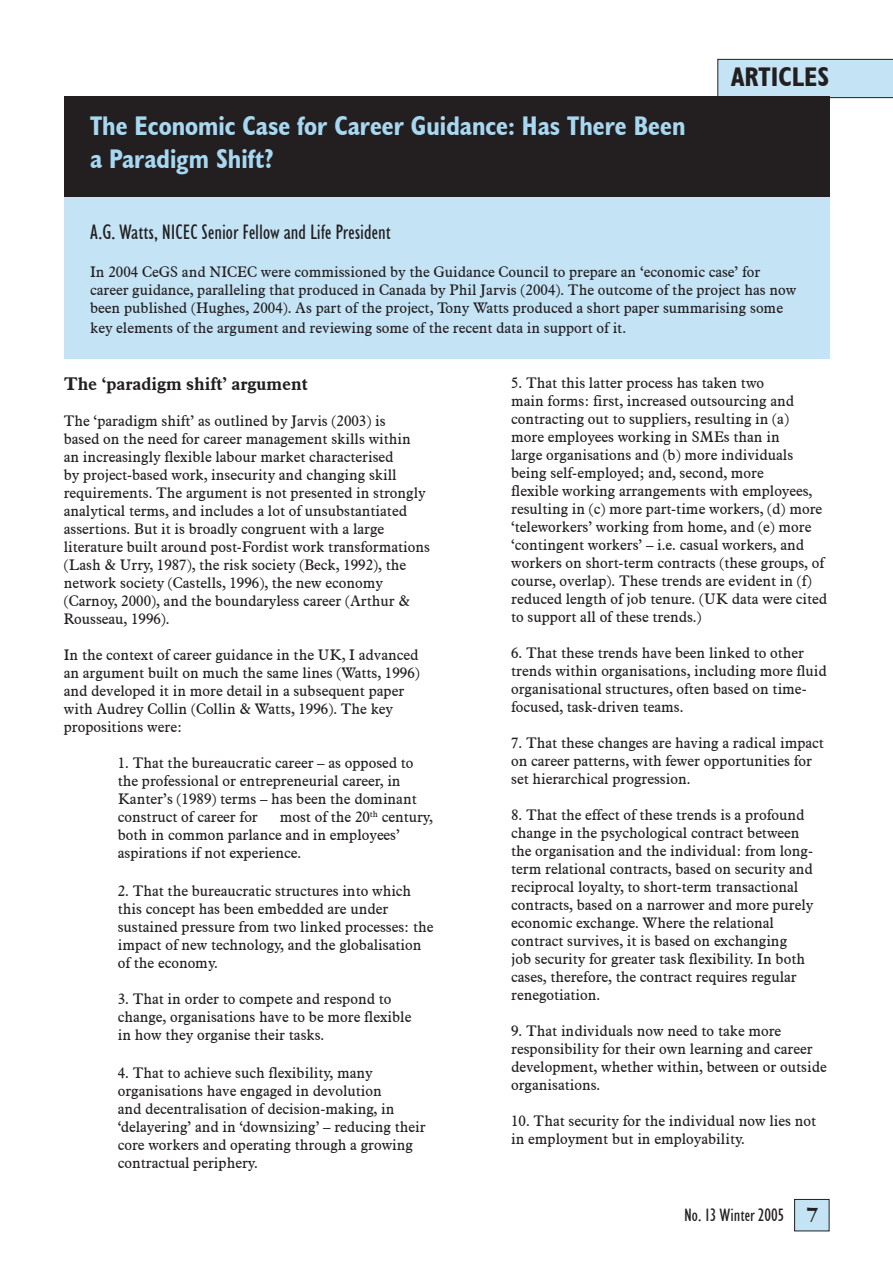
<style>
.page{position:relative;width:893px;height:1263px;background:#fff}
.page>*{position:absolute;margin:0;border:0;box-sizing:border-box;transform-origin:0 0}
.t1{font:700 condensed 27px/32.4px "Humanist 521 BT";color:#a7d8f2}
.t2{font:700 condensed 27px "Humanist 521 BT";color:#231f20}
.t3{font:condensed 21px "Humanist 521 BT";color:#231f20}
.t4{font:700 18px "Aldine 721 BT";color:#231f20}
.t5{font:condensed 18px "Humanist 521 BT";color:#231f20}
.t6{font:15px/18px "Aldine 721 BT";color:#231f20}
.s1{font-family:"Garamond IT Cby BT";font-weight:700;font-stretch:normal;font-size:21px}
</style>
<div class="page">
<div style="left:795px;top:1199px;width:34px;height:32px;background:#c4e4f6"></div>
<div style="left:794px;top:1199px;width:35px;height:32px;border:1px solid #231f20"></div>
<div style="left:718px;top:59px;width:175px;height:39px;background:#c4e4f6"></div>
<div style="left:64px;top:197px;width:765px;height:162px;background:#c4e4f6"></div>
<div style="left:64px;top:96px;width:765px;height:101px;background:#231f20"></div>
<h1 class="t1" style="left:90px;top:109px;width:597px">The Economic Case for Career Guidance: Has There Been a Paradigm Shift?</h1>
<h1 class="t2" style="left:731px;top:60px;width:100px">ARTICLES</h1>
<h2 class="t3" style="left:90px;top:220px;width:302px">A.G. Watts, NICEC Senior Fellow and Life President</h2>
<p class="t6" style="left:90px;top:262px;width:708px">In 2004 CeGS and NICEC were commissioned by the Guidance Council to prepare an ‘economic case’ for career guidance, paralleling that produced in Canada by Phil Jarvis (2004). The outcome of the project has now been published (Hughes, 2004). As part of the project, Tony Watts produced a short paper summarising some</p>
<p class="t6" style="left:90px;top:318px;width:537px">key elements of the argument and reviewing some of the recent data in support of it.</p>
<p class="t4" style="left:64px;top:373px;width:246px">The ‘paradigm shift’ argument</p>
<p class="t6" style="left:64px;top:412px;width:368px">The ‘paradigm shift’ as outlined by Jarvis (2003) is<br>based on the need for career management skills within an increasingly flexible labour market characterised<br>by project-based work, insecurity and changing skill requirements. The argument is not presented in strongly analytical terms, and includes a lot of unsubstantiated assertions. But it is broadly congruent with a large literature built around post-Fordist work transformations (Lash &amp; Urry, 1987), the risk society (Beck, 1992), the network society (Castells, 1996), the new economy (Carnoy, 2000), and the boundaryless career (Arthur &amp; Rousseau, 1996).</p>
<p class="t6" style="left:64px;top:646px;width:357px">In the context of career guidance in the UK, I advanced an argument built on much the same lines (Watts, 1996) and developed it in more detail in a subsequent paper with Audrey Collin (Collin &amp; Watts, 1996). The key propositions were:</p>
<p class="t6" style="left:118px;top:754px;width:300px">1. That the bureaucratic career – as opposed to the professional or entrepreneurial career, in Kanter’s (1989) terms – has been the dominant construct of career for</p>
<p class="t6" style="left:118px;top:808px;width:317px;text-indent:162px">most of the 20<sup>th</sup> century, both in common parlance and in employees’ aspirations if not experience.</p>
<p class="t6" style="left:118px;top:882px;width:317px">2. That the bureaucratic structures into which this concept has been embedded are under sustained pressure from two linked processes: the impact of new technology, and the globalisation of the economy.</p>
<p class="t6" style="left:118px;top:990px;width:295px">3. That in order to compete and respond to change, organisations have to be more flexible in how they organise their tasks.</p>
<p class="t6" style="left:118px;top:1064px;width:309px">4. That to achieve such flexibility, many organisations have engaged in devolution<br>and decentralisation of decision-making, in ‘delayering’ and in ‘downsizing’ – reducing their core workers and operating through a growing contractual periphery.</p>
<p class="t6" style="left:511px;top:373px;width:318px">5. That this latter process has taken two<br>main forms: first, increased outsourcing and contracting out to suppliers, resulting in (a)<br>more employees working in SMEs than in<br>large organisations and (b) more individuals being self-employed; and, second, more<br>flexible working arrangements with employees, resulting in (c) more part-time workers, (d) more ‘teleworkers’ working from home, and (e) more ‘contingent workers’ – i.e. casual workers, and workers on short-term contracts (these groups, of course, overlap). These trends are evident in (f) reduced length of job tenure. (UK data were cited to support all of these trends.)</p>
<p class="t6" style="left:511px;top:643px;width:317px">6. That these trends have been linked to other trends within organisations, including more fluid organisational structures, often based on time&shy;focused, task-driven teams.</p>
<p class="t6" style="left:511px;top:733px;width:314px">7. That these changes are having a radical impact on career patterns, with fewer opportunities for set hierarchical progression.</p>
<p class="t6" style="left:511px;top:805px;width:304px">8. That the effect of these trends is a profound change in the psychological contract between the organisation and the individual: from long&shy;term relational contracts, based on security and reciprocal loyalty, to short-term transactional contracts, based on a narrower and more purely economic exchange. Where the relational contract survives, it is based on exchanging<br>job security for greater task flexibility. In both cases, therefore, the contract requires regular renegotiation.</p>
<p class="t6" style="left:511px;top:1021px;width:317px">9. That individuals now need to take more responsibility for their own learning and career development, whether within, between or outside organisations.</p>
<p class="t6" style="left:511px;top:1111px;width:307px">10. That security for the individual now lies not in employment but in employability.</p>
<p class="t5" style="left:684px;top:1205px;width:136px">No. 13 Winter 2005 <span class="s1">7</span></p>
</div>
